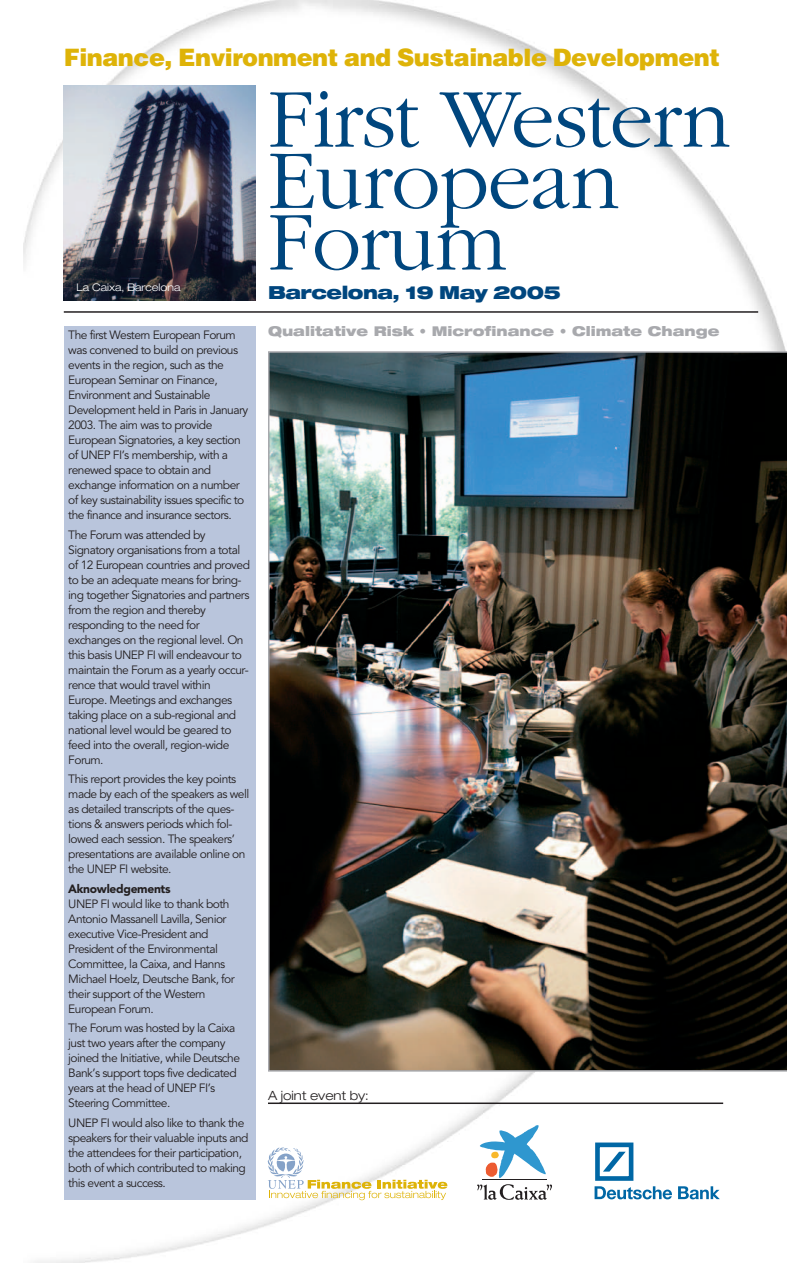
<style>
.page{position:relative;width:787px;height:1263px;background:#fff}
.page>*{position:absolute;margin:0;border:0;box-sizing:border-box;transform-origin:0 0}
.t1{font:300 87px/61.3px "Garamond";letter-spacing:-.015em;color:#00467e}
.t2{font:900 24px "Helvetica";letter-spacing:-.02em;color:#deb308}
.t3{font:900 expanded 18px "Helvetica Neue";letter-spacing:-.03em;color:#00467e}
.t4{font:900 expanded 13.5px "Helvetica Neue";color:#a8a9ad}
.t5{font:300 expanded 12.75px "Helvetica Neue";color:#231f20}
.t6{font:12px/15px "Avenir";letter-spacing:-.045em;color:#231f20}
.t7{font:900 12px "Avenir";letter-spacing:-.025em;color:#231f20}
.t8{font:300 expanded 10.5px "Helvetica Neue";color:#fff}
</style>
<div class="page">
<img style="left:24px;top:0;width:763px;height:1263px">
<div style="left:64px;top:326px;width:192px;height:873px;background:#b9c5dc"></div>
<img style="left:64px;top:85px;width:192px;height:215px">
<img style="left:268px;top:351px;width:519px;height:720px">
<hr style="left:268px;top:1102px;width:455px;height:2px;background:#231f20">
<svg style="left:480px;top:1125px;width:66px;height:53px"></svg>
<svg style="left:477px;top:1184px;width:75px;height:16px"></svg>
<hr style="left:482px;top:1179px;width:64px;height:1px;background:#231f20">
<svg style="left:678px;top:1186px;width:41px;height:13px"></svg>
<svg style="left:594px;top:1142px;width:78px;height:57px"></svg>
<svg style="left:268px;top:1147px;width:179px;height:53px"></svg>
<hr style="left:64px;top:311px;width:694px;height:2px;background:#231f20">
<h2 class="t2" style="left:64px;top:43px;width:657px">Finance, Environment and Sustainable Development</h2>
<p class="t8" style="left:77px;top:284px;width:106px">La Caixa, Barcelona</p>
<p class="t6" style="left:68px;top:329px;width:181px">The first Western European Forum was convened to build on previous events in the region, such as the<br>European Seminar on Finance,<br>Environment and Sustainable<br>Development held in Paris in January<br>2003. The aim was to provide<br>European Signatories, a key section of UNEP FI’s membership, with a renewed space to obtain and exchange information on a number of key sustainability issues specific to the finance and insurance sectors.</p>
<p class="t6" style="left:68px;top:528px;width:183px">The Forum was attended by<br>Signatory organisations from a total of 12 European countries and proved to be an adequate means for bring&shy;ing together Signatories and partners from the region and thereby responding to the need for exchanges on the regional level. On this basis UNEP FI will endeavour to maintain the Forum as a yearly occur&shy;rence that would travel within<br>Europe. Meetings and exchanges taking place on a sub-regional and national level would be geared to feed into the overall, region-wide<br>Forum.</p>
<p class="t6" style="left:68px;top:773px;width:182px">This report provides the key points made by each of the speakers as well as detailed transcripts of the ques&shy;tions &amp; answers periods which fol&shy;lowed each session. The speakers’ presentations are available online on the UNEP FI website.</p>
<p class="t7" style="left:68px;top:884px;width:104px">Aknowledgements</p>
<p class="t6" style="left:68px;top:897px;width:168px">UNEP FI would like to thank both<br>Antonio Massanell Lavilla, Senior executive Vice-President and<br>President of the Environmental<br>Committee, la Caixa, and Hanns<br>Michael Hoelz, Deutsche Bank, for their support of the Western<br>European Forum.</p>
<p class="t6" style="left:68px;top:1022px;width:173px">The Forum was hosted by la Caixa just two years after the company joined the Initiative, while Deutsche<br>Bank’s support tops five dedicated years at the head of UNEP FI’s<br>Steering Committee.</p>
<p class="t6" style="left:68px;top:1116px;width:182px">UNEP FI would also like to thank the speakers for their valuable inputs and the attendees for their participation, both of which contributed to making this event a success.</p>
<h1 class="t1" style="left:268px;top:86px;width:464px">First Western<br>European<br>Forum</h1>
<h3 class="t3" style="left:268px;top:286px;width:294px">Barcelona, 19 May 2005</h3>
<p class="t4" style="left:268px;top:326px;width:453px">Qualitative Risk • Microfinance • Climate Change</p>
<p class="t5" style="left:268px;top:1091px;width:102px">A joint event by:</p>
</div>
